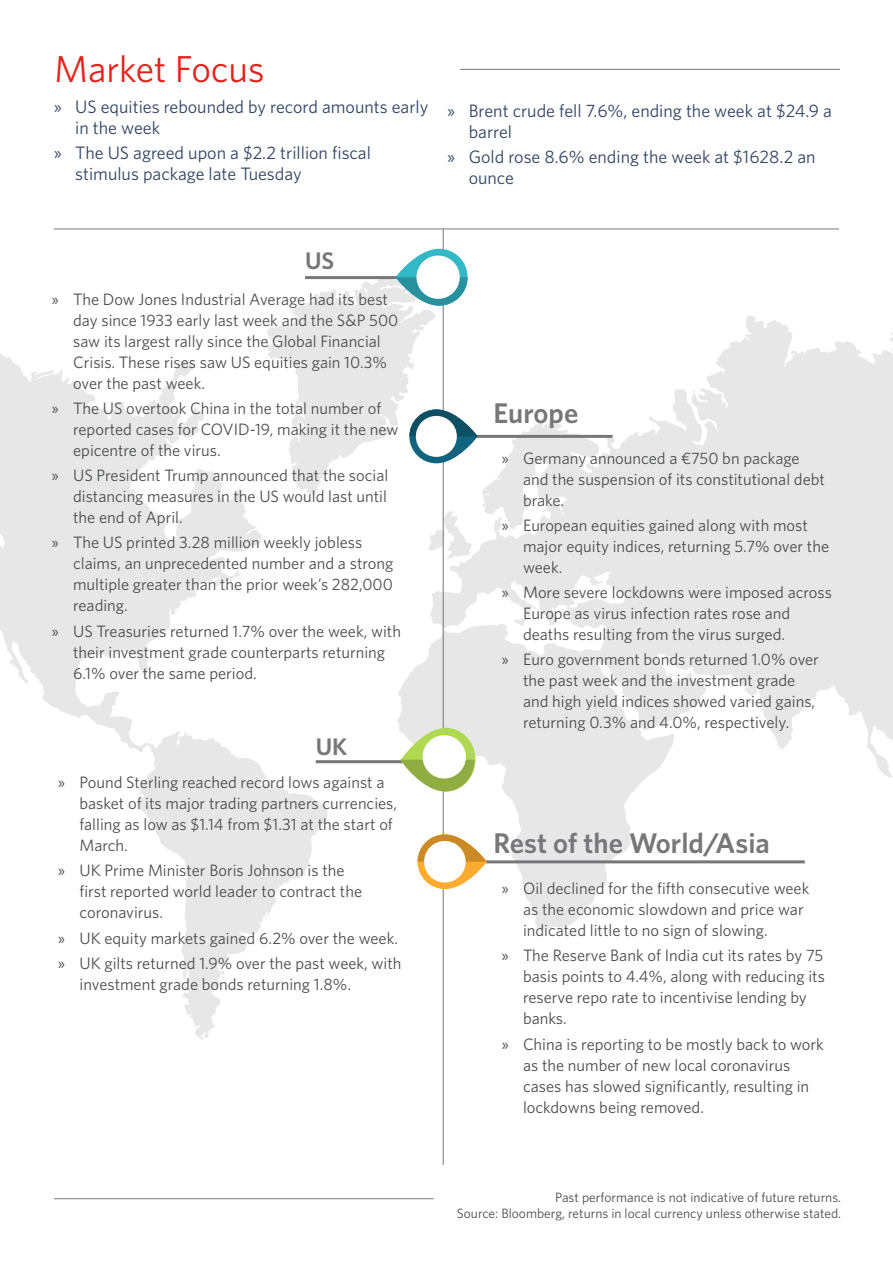
<style>
.page{position:relative;width:893px;height:1263px;background:#fff}
.page>*{position:absolute;margin:0;border:0;box-sizing:border-box;transform-origin:0 0}
.t1{font:37.5px "Whitney";color:#e2231a}
.t2{font:600 28.5px "Whitney";color:#77777a}
.t3{font:600 24px "Whitney";color:#77777a}
.t4{font:18px/21px "Whitney";color:#304464}
.t5{font:16.5px/21px "Whitney";color:#4b4c4d}
.t6{font:13.5px "Whitney";color:#4b4c4d}
.s1{font-family:"Myriad Pro"}
</style>
<div class="page">
<hr style="left:54px;top:1198px;width:380px;height:1px;background:#77777a">
<svg style="left:397px;top:315px;width:496px;height:615px;fill:#e7e7e7"></svg>
<svg style="left:0;top:353px;width:329px;height:687px"></svg>
<svg style="left:428px;top:511px;width:44px;height:48px"></svg>
<hr style="left:468px;top:860px;width:337px;height:3px;background:#77777a">
<hr style="left:305px;top:276px;width:96px;height:3px;background:#77777a">
<hr style="left:443px;top:229px;width:1px;height:936px;background:#77777a">
<hr style="left:475px;top:435px;width:138px;height:3px;background:#77777a">
<hr style="left:54px;top:229px;width:785px;height:1px;background:#77777a">
<hr style="left:460px;top:69px;width:380px;height:1px;background:#77777a">
<svg style="left:395px;top:249px;width:73px;height:57px"></svg>
<div style="left:416px;top:256px;width:44px;height:43px;background:#fff;border-radius:22px"></div>
<hr style="left:316px;top:760px;width:95px;height:3px;background:#77777a">
<svg style="left:266px;top:277px;width:212px;height:219px"></svg>
<div style="left:416px;top:416px;width:41px;height:41px;background:#fff;border-radius:20px"></div>
<svg style="left:418px;top:834px;width:69px;height:55px"></svg>
<svg style="left:418px;top:834px;width:69px;height:28px"></svg>
<div style="left:424px;top:841px;width:42px;height:41px;background:#fff;border-radius:21px"></div>
<svg style="left:401px;top:728px;width:74px;height:63px"></svg>
<svg style="left:400px;top:760px;width:75px;height:31px"></svg>
<div style="left:423px;top:735px;width:43px;height:43px;background:#fff;border-radius:22px"></div>
<p class="t1" style="left:54px;top:44px;width:212px">Market Focus</p>
<p class="t4" style="left:75px;top:95px;width:355px;text-indent:-21px"><span class="s1">»</span> US equities rebounded by record amounts early in the week</p>
<p class="t4" style="left:75px;top:142px;width:297px;text-indent:-21px"><span class="s1">»</span> The US agreed upon a $2.2 trillion fiscal stimulus package late Tuesday</p>
<p class="t4" style="left:469px;top:100px;width:365px;text-indent:-21px"><span class="s1">»</span> Brent crude fell 7.6%, ending the week at $24.9 a barrel</p>
<p class="t4" style="left:469px;top:146px;width:348px;text-indent:-21px"><span class="s1">»</span> Gold rose 8.6% ending the week at $1628.2 an ounce</p>
<p class="t3" style="left:305px;top:245px;width:31px">US</p>
<p class="t5" style="left:73px;top:288px;width:327px;text-indent:-21px"><span class="s1">»</span> The Dow Jones Industrial Average had its best day since 1933 early last week and the S&amp;P 500 saw its largest rally since the Global Financial Crisis. These rises saw US equities gain 10.3% over the past week.</p>
<p class="t5" style="left:73px;top:397px;width:327px;text-indent:-21px"><span class="s1">»</span> The US overtook China in the total number of reported cases for COVID-19, making it the new epicentre of the virus.</p>
<p class="t5" style="left:73px;top:464px;width:317px;text-align:justify;text-indent:-21px"><span class="s1">»</span> US President Trump announced that the social distancing measures in the US would last until the end of April.</p>
<p class="t5" style="left:73px;top:532px;width:322px;text-indent:-21px"><span class="s1">»</span> The US printed 3.28 million weekly jobless claims, an unprecedented number and a strong multiple greater than the prior week’s 282,000 reading.</p>
<p class="t5" style="left:73px;top:620px;width:329px;text-indent:-21px"><span class="s1">»</span> US Treasuries returned 1.7% over the week, with their investment grade counterparts returning<br>6.1% over the same period.</p>
<p class="t3" style="left:316px;top:731px;width:33px">UK</p>
<p class="t5" style="left:80px;top:771px;width:319px;text-indent:-21px"><span class="s1">»</span> Pound Sterling reached record lows against a basket of its major trading partners currencies, falling as low as $1.14 from $1.31 at the start of March.</p>
<p class="t5" style="left:80px;top:860px;width:284px;text-indent:-21px"><span class="s1">»</span> UK Prime Minister Boris Johnson is the first reported world leader to contract the coronavirus.</p>
<p class="t5" style="left:58px;top:927px;width:341px"><span class="s1">»</span> UK equity markets gained 6.2% over the week.</p>
<p class="t5" style="left:80px;top:952px;width:324px;text-indent:-21px"><span class="s1">»</span> UK gilts returned 1.9% over the past week, with investment grade bonds returning 1.8%.</p>
<p class="t2" style="left:494px;top:394px;width:86px">Europe</p>
<p class="t5" style="left:523px;top:447px;width:303px;text-indent:-21px"><span class="s1">»</span> Germany announced a €750 bn package and the suspension of its constitutional debt brake.</p>
<p class="t5" style="left:523px;top:514px;width:308px;text-indent:-21px"><span class="s1">»</span> European equities gained along with most major equity indices, returning 5.7% over the week.</p>
<p class="t5" style="left:523px;top:581px;width:310px;text-indent:-21px"><span class="s1">»</span> More severe lockdowns were imposed across<br>Europe as virus infection rates rose and deaths resulting from the virus surged.</p>
<p class="t5" style="left:523px;top:649px;width:297px;text-indent:-21px"><span class="s1">»</span> Euro government bonds returned 1.0% over the past week and the investment grade and high yield indices showed varied gains, returning 0.3% and 4.0%, respectively.</p>
<p class="t2" style="left:494px;top:824px;width:278px">Rest of the World/Asia</p>
<p class="t5" style="left:523px;top:877px;width:288px;text-indent:-21px"><span class="s1">»</span> Oil declined for the fifth consecutive week as the economic slowdown and price war indicated little to no sign of slowing.</p>
<p class="t5" style="left:523px;top:945px;width:303px;text-indent:-21px"><span class="s1">»</span> The Reserve Bank of India cut its rates by 75 basis points to 4.4%, along with reducing its reserve repo rate to incentivise lending by banks.</p>
<p class="t5" style="left:523px;top:1033px;width:302px;text-indent:-21px"><span class="s1">»</span> China is reporting to be mostly back to work as the number of new local coronavirus cases has slowed significantly, resulting in lockdowns being removed.</p>
<p class="t6" style="left:555px;top:1188px;width:288px">Past performance is not indicative of future returns.</p>
<p class="t6" style="left:457px;top:1204px;width:386px">Source: Bloomberg, returns in local currency unless otherwise stated.</p>
</div>
